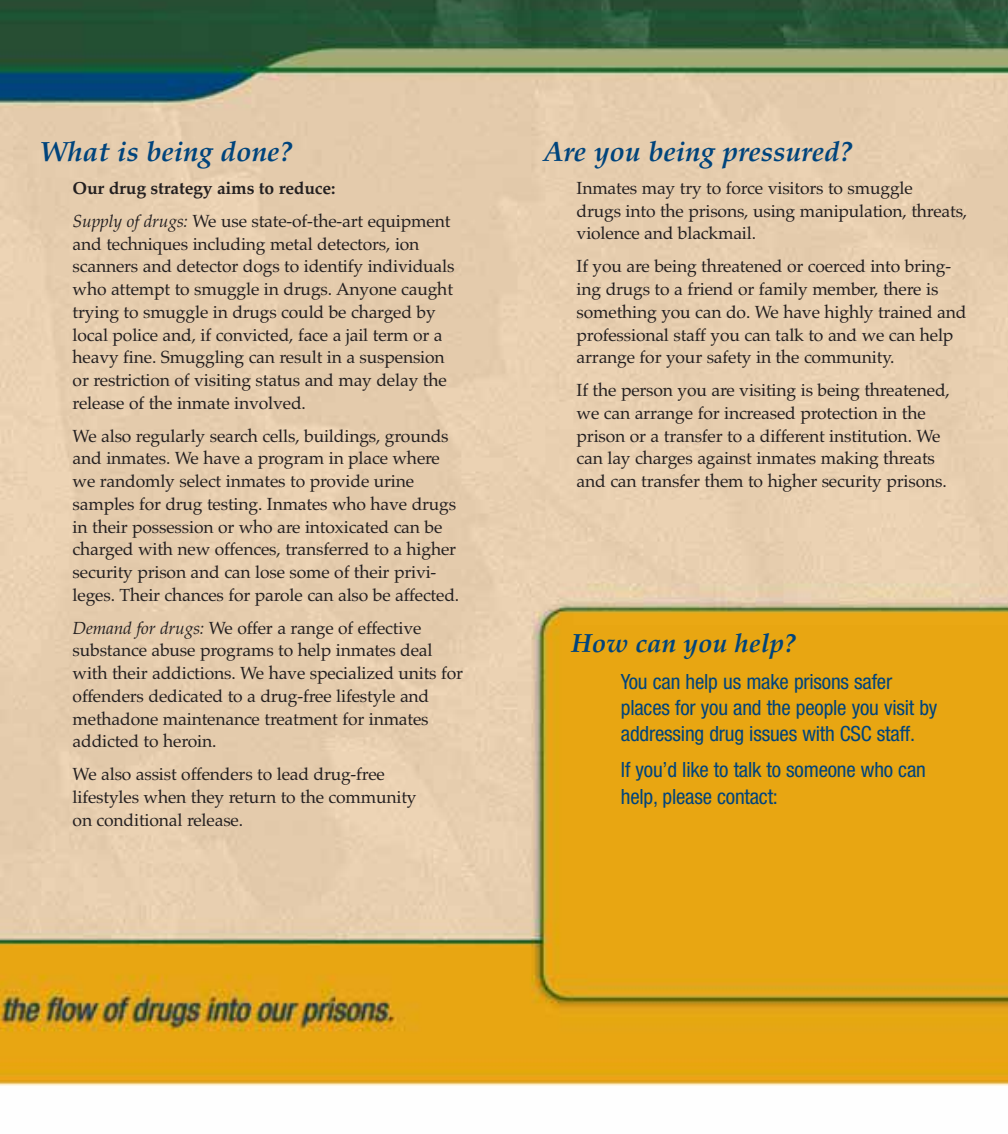
<style>
.page{position:relative;width:1008px;height:1134px;background:#fff}
.page>*{position:absolute;margin:0;border:0;box-sizing:border-box;transform-origin:0 0}
.t1{font:italic 700 28px "Palatino";color:#00447c}
.t2{font:italic 700 26.25px "Palatino";color:#00447c}
.t3{font:condensed 21px/26.2px "Helvetica Neue";letter-spacing:-.01em;color:#00447c}
.t4{font:17.5px/22.8px "Palatino";letter-spacing:-.01em;color:#231f20}
.s1{font-weight:700}
.s2{font-style:italic}
</style>
<div class="page">
<img style="left:0;top:0;width:1008px;height:1086px">
<h1 class="t1" style="left:39px;top:141px;width:254px">What is being done?</h1>
<p class="t4" style="left:73px;top:174px;width:379px;line-height:32.9px"><span class="s1">Our drug strategy aims to reduce:<br></span><span class="s2">Supply of drugs:</span> We use state-of-the-art equipment</p>
<p class="t4" style="left:73px;top:234px;width:383px">and techniques including metal detectors, ion scanners and detector dogs to identify individuals who attempt to smuggle in drugs. Anyone caught trying to smuggle in drugs could be charged by local police and, if convicted, face a jail term or a heavy fine. Smuggling can result in a suspension or restriction of visiting status and may delay the release of the inmate involved.</p>
<p class="t4" style="left:73px;top:426px;width:388px">We also regularly search cells, buildings, grounds and inmates. We have a program in place where we randomly select inmates to provide urine samples for drug testing. Inmates who have drugs in their possession or who are intoxicated can be charged with new offences, transferred to a higher security prison and can lose some of their privi&shy;leges. Their chances for parole can also be affected.</p>
<p class="t4" style="left:73px;top:618px;width:392px"><span class="s2">Demand for drugs:</span> We offer a range of effective substance abuse programs to help inmates deal with their addictions. We have specialized units for offenders dedicated to a drug-free lifestyle and methadone maintenance treatment for inmates addicted to heroin.</p>
<p class="t4" style="left:73px;top:765px;width:346px">We also assist offenders to lead drug-free lifestyles when they return to the community on conditional release.</p>
<h1 class="t1" style="left:543px;top:141px;width:310px">Are you being pressured?</h1>
<p class="t4" style="left:577px;top:179px;width:392px">Inmates may try to force visitors to smuggle<br>drugs into the prisons, using manipulation, threats, violence and blackmail.</p>
<p class="t4" style="left:577px;top:257px;width:391px">If you are being threatened or coerced into bring&shy;ing drugs to a friend or family member, there is something you can do. We have highly trained and professional staff you can talk to and we can help arrange for your safety in the community.</p>
<p class="t4" style="left:577px;top:381px;width:375px">If the person you are visiting is being threatened, we can arrange for increased protection in the prison or a transfer to a different institution. We can lay charges against inmates making threats and can transfer them to higher security prisons.</p>
<h2 class="t2" style="left:572px;top:633px;width:226px">How can you help?</h2>
<p class="t3" style="left:621px;top:670px;width:318px">You can help us make prisons safer places for you and the people you visit by addressing drug issues with CSC staff.</p>
<p class="t3" style="left:621px;top:759px;width:306px">If you’d like to talk to someone who can help, please contact:</p>
</div>
